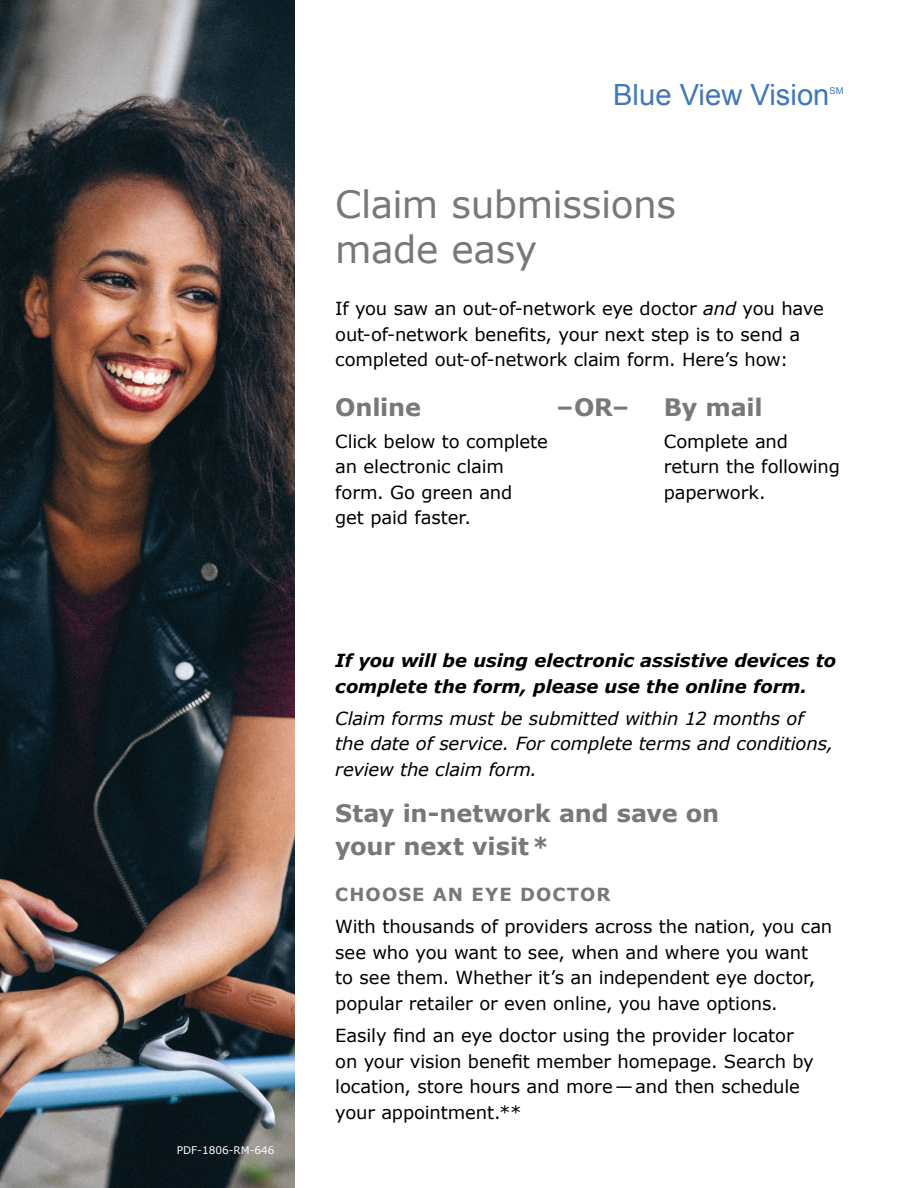
<style>
.page{position:relative;width:918px;height:1188px;background:#fff}
.page>*{position:absolute;margin:0;border:0;box-sizing:border-box;transform-origin:0 0}
.SS_Headline_-_Verdan{font:37.5px/45px "Verdana";letter-spacing:-.01em;color:#777878}
.t1{font:29.25px "Arial";color:#4177b6}
.SS_Subhead_SC_16_22{font:700 24px/33px "Verdana";letter-spacing:-.005em;color:#777878}
.SS_Body_-_Verdana{font:18px/25.5px "Verdana";letter-spacing:-.005em;color:#000}
.SS_Body_-_Verdana-2{font:italic 18px/25.5px "Verdana";letter-spacing:-.01em;color:#000}
.SS_Body_-_Verdana-3{font:italic 700 18px/25.5px "Verdana";letter-spacing:-.005em;color:#000}
.SS_Subhead_ALL_CAPS{font:700 18px "Verdana";letter-spacing:.06em;color:#777878}
.t2{font:10.5px "Verdana";color:#fff}
.t3{font:9.45px "Arial";color:#4177b6}
.s1{font-style:italic}
</style>
<div class="page">
<img style="left:0;top:0;width:295px;height:1188px">
<p class="t2" style="left:177px;top:1144px;width:99px">PDF-1806-RM-646</p>
<p class="t1" style="left:613px;top:75px;width:218px">Blue View Vision</p>
<p class="t3" style="left:830px;top:84px;width:16px">SM</p>
<h1 class="SS_Headline_-_Verdan" style="left:335px;top:182px;width:342px">Claim submissions made easy</h1>
<p class="SS_Body_-_Verdana" style="left:335px;top:296px;width:490px">If you saw an out-of-network eye doctor <span class="s1">and</span> you have out-of-network benefits, your next step is to send a completed out-of-network claim form. Here’s how:</p>
<h2 class="SS_Subhead_SC_16_22" style="left:335px;top:390px;width:87px">Online</h2>
<p class="SS_Body_-_Verdana" style="left:335px;top:429px;width:214px">Click below to complete an electronic claim form. Go green and<br>get paid faster.</p>
<h2 class="SS_Subhead_SC_16_22" style="left:557px;top:390px;width:74px">–OR–</h2>
<h2 class="SS_Subhead_SC_16_22" style="left:664px;top:390px;width:100px">By mail</h2>
<p class="SS_Body_-_Verdana" style="left:664px;top:429px;width:178px">Complete and return the following paperwork.</p>
<p class="SS_Body_-_Verdana-3" style="left:335px;top:648px;width:503px">If you will be using electronic assistive devices to complete the form, please use the online form.</p>
<p class="SS_Body_-_Verdana-2" style="left:335px;top:706px;width:500px">Claim forms must be submitted within 12 months of the date of service. For complete terms and conditions, review the claim form.</p>
<h2 class="SS_Subhead_SC_16_22" style="left:335px;top:797px;width:385px">Stay in-network and save on your next visit*</h2>
<h3 class="SS_Subhead_ALL_CAPS" style="left:335px;top:883px;width:277px">CHOOSE AN EYE DOCTOR</h3>
<p class="SS_Body_-_Verdana" style="left:335px;top:914px;width:499px">With thousands of providers across the nation, you can see who you want to see, when and where you want<br>to see them. Whether it’s an independent eye doctor, popular retailer or even online, you have options.</p>
<p class="SS_Body_-_Verdana" style="left:335px;top:1023px;width:480px">Easily find an eye doctor using the provider locator on your vision benefit member homepage. Search by location, store hours and more—and then schedule your appointment.**</p>
</div>
